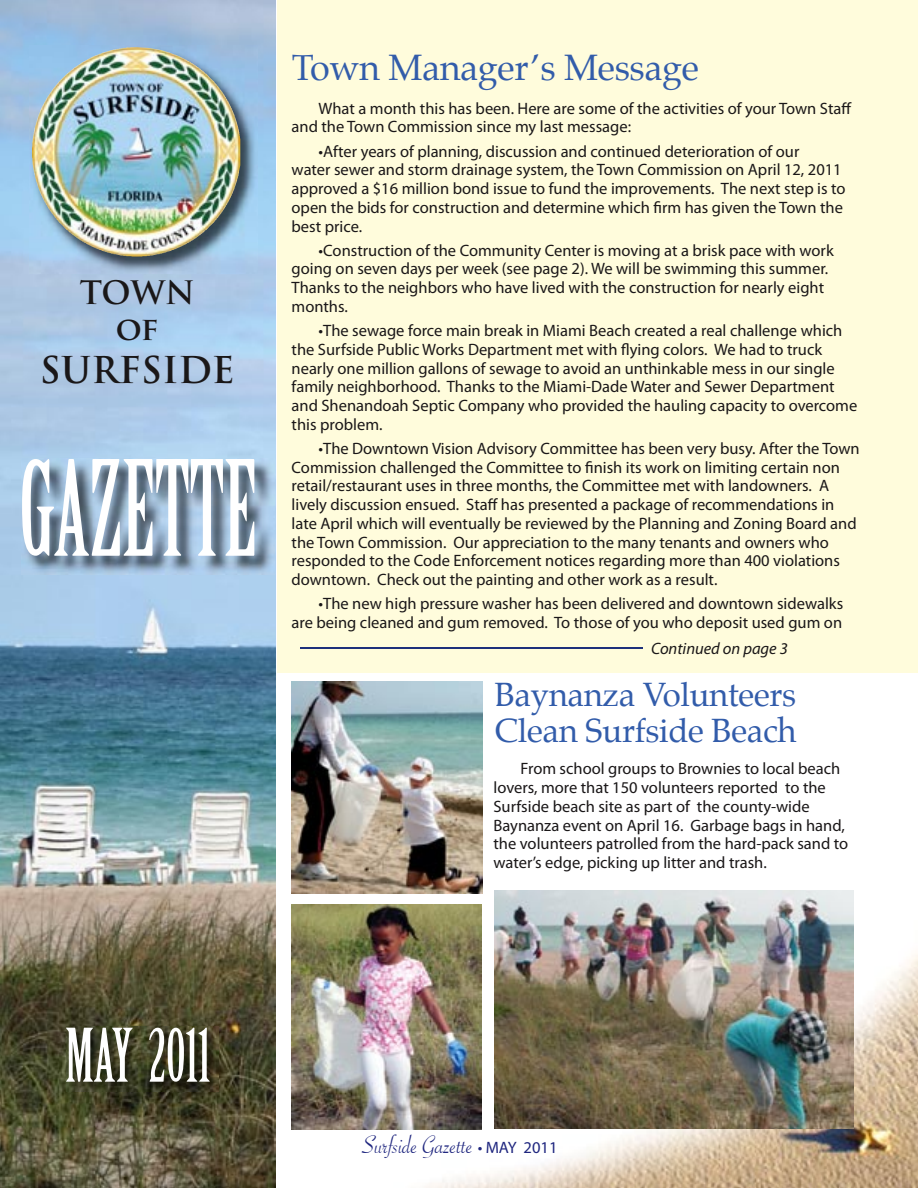
<style>
.page{position:relative;width:918px;height:1188px;background:#fff}
.page>*{position:absolute;margin:0;border:0;box-sizing:border-box;transform-origin:0 0}
.t1{font:129px "Birch Std";color:#fff;scale:.82 1}
.t2{font:72px "Birch Std";color:#fff;scale:.9 1}
.t3{font:36px "Palatino";letter-spacing:-.01em;color:#325caa}
.t4{font:700 36px "Trajan Pro";color:#1a1718}
.t5{font:33px/36px "Palatino";letter-spacing:-.01em;color:#325caa}
.t6{font:700 31.5px/36px "Trajan Pro";letter-spacing:-.005em;color:#1a1718;text-align:center}
.t7{font:27px "Savoye Let Plain";color:#1f267f}
.t8{font:16.5px/18.8px "Myriad Pro";color:#1a1718}
.t9{font:italic 16.5px "Myriad Pro";color:#1a1718}
.s1{font-family:"Myriad Pro";font-size:16.5px}
</style>
<div class="page">
<img style="left:425px;top:921px;width:493px;height:267px">
<img style="left:0;top:0;width:276px;height:1188px">
<div style="left:278px;top:0;width:640px;height:672px;background:#fffcdc"></div>
<img style="left:21px;top:458px;width:253px;height:117px">
<img style="left:67px;top:1027px;width:151px;height:64px">
<img style="left:30px;top:45px;width:228px;height:228px">
<img style="left:131px;top:47px;width:108px;height:87px">
<img style="left:495px;top:890px;width:358px;height:238px">
<img style="left:291px;top:904px;width:191px;height:226px">
<img style="left:291px;top:681px;width:192px;height:212px">
<hr style="left:300px;top:647px;width:343px;height:2px;background:#1d307b">
<h3 class="t6" style="left:80px;top:275px;width:117px">TOWN of</h3>
<h3 class="t4" style="left:40px;top:348px;width:196px">SURFSIDE</h3>
<h1 class="t1" style="left:19px;top:436px;width:291px">GAZETTE</h1>
<h3 class="t3" style="left:292px;top:37px;width:409px">Town Manager’s Message</h3>
<p class="t8" style="left:292px;top:99px;width:562px;text-indent:27px">What a month this has been. Here are some of the activities of your Town Staff and the Town Commission since my last message:</p>
<p class="t8" style="left:292px;top:142px;width:555px;text-indent:27px">•After years of planning, discussion and continued deterioration of our<br>water sewer and storm drainage system, the Town Commission on April 12, 2011 approved a $16 million bond issue to fund the improvements. The next step is to open the bids for construction and determine which firm has given the Town the best price.</p>
<p class="t8" style="left:292px;top:241px;width:544px;text-indent:27px">•Construction of the Community Center is moving at a brisk pace with work going on seven days per week (see page 2). We will be swimming this summer.<br>Thanks to the neighbors who have lived with the construction for nearly eight months.</p>
<p class="t8" style="left:292px;top:321px;width:567px;text-indent:27px">•The sewage force main break in Miami Beach created a real challenge which the Surfside Public Works Department met with flying colors. We had to truck nearly one million gallons of sewage to avoid an unthinkable mess in our single family neighborhood. Thanks to the Miami-Dade Water and Sewer Department and Shenandoah Septic Company who provided the hauling capacity to overcome this problem.</p>
<p class="t8" style="left:292px;top:439px;width:570px;text-indent:27px">•The Downtown Vision Advisory Committee has been very busy. After the Town Commission challenged the Committee to finish its work on limiting certain non retail/restaurant uses in three months, the Committee met with landowners. A lively discussion ensued. Staff has presented a package of recommendations in late April which will eventually be reviewed by the Planning and Zoning Board and the Town Commission. Our appreciation to the many tenants and owners who responded to the Code Enforcement notices regarding more than 400 violations downtown. Check out the painting and other work as a result.</p>
<p class="t8" style="left:292px;top:595px;width:553px;text-align:right">•The new high pressure washer has been delivered and downtown sidewalks<br>are being cleaned and gum removed. To those of you who deposit used gum on</p>
<p class="t9" style="left:651px;top:639px;width:138px">Continued on page 3</p>
<h3 class="t5" style="left:495px;top:677px;width:303px">Baynanza Volunteers<br>Clean Surfside Beach</h3>
<p class="t8" style="left:494px;top:760px;width:356px;text-indent:27px">From school groups to Brownies to local beach lovers, more that 150 volunteers reported to the Surfside beach site as part of the county-wide Baynanza event on April 16. Garbage bags in hand, the volunteers patrolled from the hard-pack sand to water’s edge, picking up litter and trash.</p>
<h2 class="t2" style="left:65px;top:1015px;width:163px">MAY 2011</h2>
<h3 class="t7" style="left:362px;top:1126px;width:197px">Surfside Gazette <span class="s1">• MAY 2011</span></h3>
</div>
